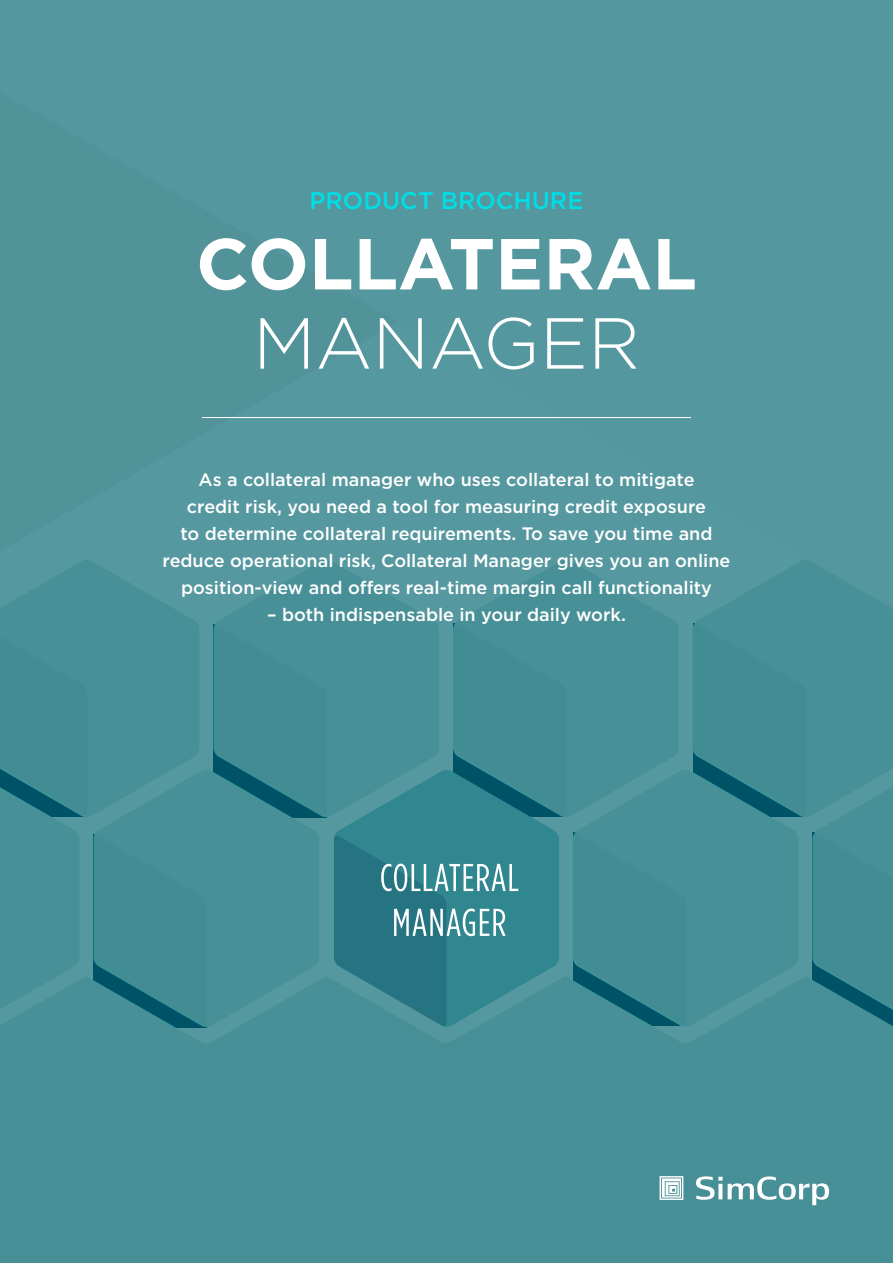
<style>
.page{position:relative;width:893px;height:1263px;background:#fff}
.page>*{position:absolute;margin:0;border:0;box-sizing:border-box;transform-origin:0 0}
.Headline{font:700 72px "Gotham";color:#fff}
.Headline-2{font:300 72px "Gotham";color:#fff}
.Headline-3{font:500 24px "Gotham";color:#00dee6}
.Sub_Heading{font:500 18px/27px "Gotham";color:#fff;text-align:center}
</style>
<div class="page">
<div style="left:0;top:0;width:893px;height:322px;background:#55979e"></div>
<div style="left:0;top:322px;width:893px;height:654px;background:#55979e"></div>
<svg style="left:213px;top:560px;width:226px;height:258px;background:#4b9198"></svg>
<div style="left:93px;top:769px;width:226px;height:207px;background:#489097"></div>
<svg style="left:0;top:560px;width:199px;height:258px;background:#4a9198"></svg>
<svg style="left:453px;top:560px;width:226px;height:258px;background:#4b9198"></svg>
<svg style="left:693px;top:560px;width:200px;height:258px;background:#4a9198"></svg>
<svg style="left:573px;top:769px;width:225px;height:207px;background:#489097"></svg>
<svg style="left:213px;top:626px;width:113px;height:191px;background:#3d8890"></svg>
<div style="left:93px;top:835px;width:113px;height:141px;background:#428c94"></div>
<svg style="left:0;top:624px;width:87px;height:352px;background:#438c94"></svg>
<div style="left:454px;top:624px;width:112px;height:191px;background:#428c94"></div>
<svg style="left:693px;top:624px;width:113px;height:191px;background:#3e8891"></svg>
<div style="left:573px;top:834px;width:113px;height:142px;background:#428c94"></div>
<svg style="left:812px;top:769px;width:81px;height:207px;background:#448d95"></svg>
<div style="left:0;top:976px;width:893px;height:287px;background:#478f96"></div>
<svg style="left:334px;top:769px;width:225px;height:258px;background:#368790"></svg>
<svg style="left:334px;top:835px;width:184px;height:191px;background:#408a94"></svg>
<svg style="left:696px;top:1176px;width:133px;height:29px"></svg>
<svg style="left:660px;top:1176px;width:23px;height:24px"></svg>
<hr style="left:202px;top:417px;width:489px;height:1px;background:#fff">
<p class="Headline-3" style="left:310px;top:187px;width:275px">PRODUCT BROCHURE</p>
<p class="Headline" style="left:196px;top:222px;width:502px">COLLATERAL</p>
<p class="Headline-2" style="left:253px;top:304px;width:388px">MANAGER</p>
<p class="Sub_Heading" style="left:163px;top:465px;width:569px">As a collateral manager who uses collateral to mitigate<br>credit risk, you need a tool for measuring credit exposure<br>to determine collateral requirements. To save you time and reduce operational risk, Collateral Manager gives you an online position-view and offers real-time margin call functionality</p>
<p class="Sub_Heading" style="left:267px;top:600px;width:360px">– both indispensable in your daily work.</p>
</div>
